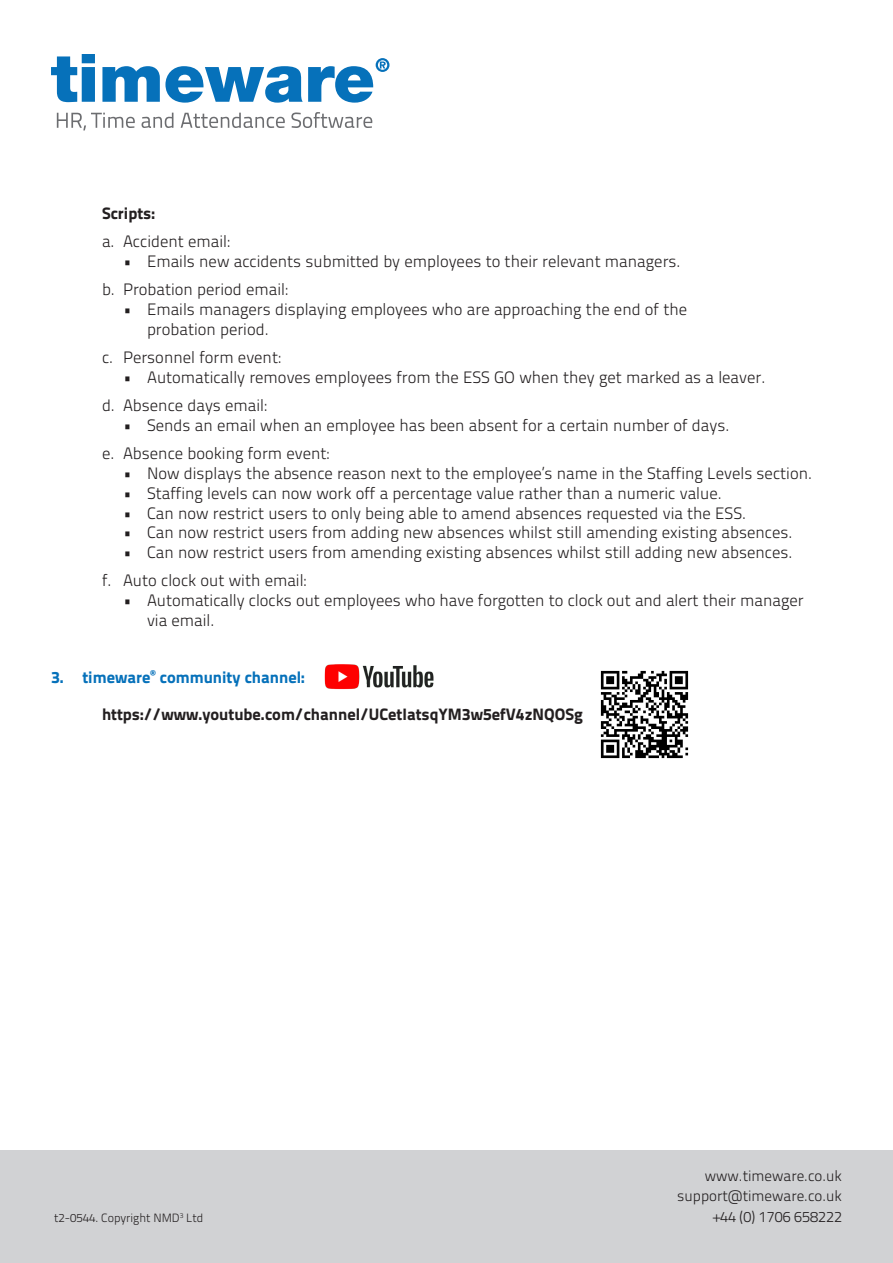
<style>
.page{position:relative;width:893px;height:1263px;background:#fff}
.page>*{position:absolute;margin:0;border:0;box-sizing:border-box;transform-origin:0 0}
.t1{font:16.5px/19.8px "Titillium Text 22 L 250 wt";color:#231f20}
.t2{font:16.5px "Titillium Text 22 L 999 wt";color:#231f20}
.t3{font:16.5px "Titillium Text 22 L 999 wt";color:#0671ba}
.t4{font:15px "Titillium Text 22 L 250 wt";color:#231f20}
.t5{font:12px "Titillium Text 22 L 250 wt";color:#231f20}
</style>
<div class="page">
<div style="left:0;top:1150px;width:893px;height:113px;background:#d1d2d4"></div>
<img style="left:324px;top:664px;width:110px;height:25px">
<img style="left:600px;top:670px;width:89px;height:89px">
<svg style="left:51px;top:54px;width:338px;height:49px"></svg>
<svg style="left:57px;top:112px;width:315px;height:18px"></svg>
<p class="t2" style="left:102px;top:200px;width:55px">Scripts:</p>
<p class="t1" style="left:102px;top:230px;width:129px">a. Accident email:</p>
<p class="t1" style="left:123px;top:250px;width:559px">• Emails new accidents submitted by employees to their relevant managers.</p>
<p class="t1" style="left:102px;top:278px;width:187px">b. Probation period email:</p>
<p class="t1" style="left:147px;top:298px;width:542px;text-indent:-24px">• Emails managers displaying employees who are approaching the end of the probation period.</p>
<p class="t1" style="left:102px;top:346px;width:180px">c. Personnel form event:</p>
<p class="t1" style="left:123px;top:366px;width:644px">• Automatically removes employees from the ESS GO when they get marked as a leaver.</p>
<p class="t1" style="left:102px;top:394px;width:166px">d. Absence days email:</p>
<p class="t1" style="left:123px;top:414px;width:608px">• Sends an email when an employee has been absent for a certain number of days.</p>
<p class="t1" style="left:102px;top:443px;width:229px">e. Absence booking form event:</p>
<p class="t1" style="left:123px;top:462px;width:691px">• Now displays the absence reason next to the employee’s name in the Staffing Levels section.</p>
<p class="t1" style="left:123px;top:482px;width:600px">• Staffing levels can now work off a percentage value rather than a numeric value.</p>
<p class="t1" style="left:123px;top:502px;width:625px">• Can now restrict users to only being able to amend absences requested via the ESS.</p>
<p class="t1" style="left:123px;top:522px;width:671px">• Can now restrict users from adding new absences whilst still amending existing absences.</p>
<p class="t1" style="left:123px;top:542px;width:671px">• Can now restrict users from amending existing absences whilst still adding new absences.</p>
<p class="t1" style="left:102px;top:570px;width:206px">f. Auto clock out with email:</p>
<p class="t1" style="left:147px;top:590px;width:658px;text-indent:-24px">• Automatically clocks out employees who have forgotten to clock out and alert their manager via email.</p>
<p class="t3" style="left:51px;top:664px;width:255px">3. timeware<sup>®</sup> community channel:</p>
<p class="t2" style="left:102px;top:701px;width:482px">https://www.youtube.com/channel/UCetIatsqYM3w5efV4zNQOSg</p>
<p class="t5" style="left:54px;top:1209px;width:151px">t2-0544. Copyright NMD<sup>3</sup> Ltd</p>
<p class="t4" style="left:705px;top:1164px;width:139px">www.timeware.co.uk</p>
<p class="t4" style="left:677px;top:1185px;width:166px">support@timeware.co.uk</p>
<p class="t4" style="left:714px;top:1205px;width:130px">+44 (0) 1706 658222</p>
</div>
